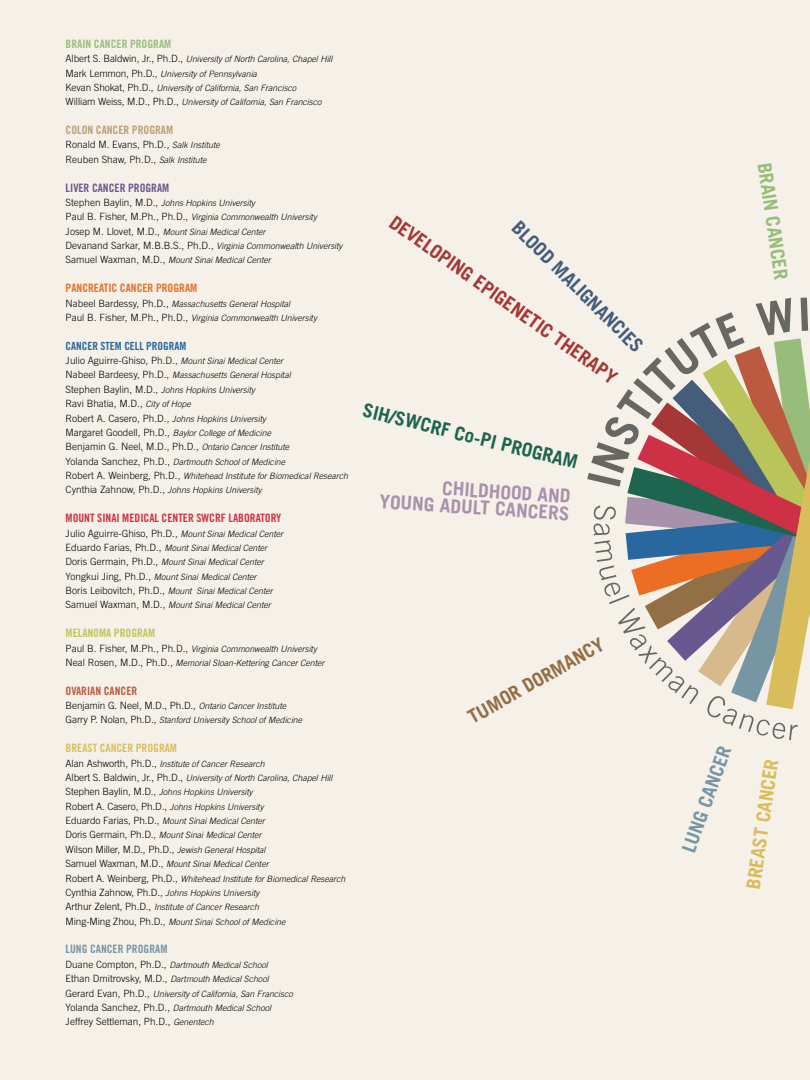
<style>
.page{position:relative;width:810px;height:1080px;background:#f5f1e9}
.page>*{position:absolute;margin:0;border:0;box-sizing:border-box;transform-origin:0 0}
.t1{font:700 19.12px/17.2px "Trade Gothic";color:#aa91ab;text-align:right}
.t2{font:700 19.12px "Trade Gothic";color:#a53736}
.t3{font:700 19.12px "Trade Gothic";color:#1e6550}
.t4{font:700 19.12px "Trade Gothic";color:#445d7b}
.t5{font:700 19.12px "Trade Gothic";color:#936f46}
.t6{font:700 19.12px "Trade Gothic";color:#dabd5b}
.t7{font:700 19.12px "Trade Gothic";color:#98bd7a}
.t8{font:700 19.12px "Trade Gothic";color:#7895a4}
.t9{font:11.62px "Trade Gothic Bold Cond Twenty";color:#ce3045}
.t10{font:11.62px "Trade Gothic Bold Cond Twenty";color:#eb6e24}
.t11{font:11.62px "Trade Gothic Bold Cond Twenty";color:#dabd5b}
.t12{font:11.62px "Trade Gothic Bold Cond Twenty";color:#9abe7b}
.t13{font:11.62px "Trade Gothic Bold Cond Twenty";color:#bc9f75}
.t14{font:11.62px "Trade Gothic Bold Cond Twenty";color:#675890}
.t15{font:11.62px "Trade Gothic Bold Cond Twenty";color:#7895a4}
.t16{font:11.62px "Trade Gothic Bold Cond Twenty";color:#bbc65c}
.t17{font:11.62px "Trade Gothic Bold Cond Twenty";color:#bb5a3f}
.t18{font:11.25px "Trade Gothic Bold Cond Twenty";color:#28689e}
.t19{font:300 10px/14.4px "Trade Gothic";color:#000}
.t20{font:italic 300 8.75px/14.4px "Trade Gothic";color:#000}
.s1{font-style:normal;font-size:10px}
.s2{font-style:italic;font-size:8.75px}
</style>
<div class="page">
<svg style="left:587px;top:298px;width:223px;height:442px"></svg>
<h2 class="t12" style="left:66px;top:37px;width:107px">BRAIN CANCER PROGRAM</h2>
<p class="t20" style="left:66px;top:52px;width:268px"><span class="s1">Albert S. B aldwin, Jr., Ph.D.,</span> University of North Carolina, Chapel Hill <span class="s1">Mark Lemmon, Ph.D.,</span> University of Pennsylvania<br><span class="s1">Kevan Shokat, Ph.D.,</span> University of California, San Francisco<br><span class="s1">William Weiss, M.D., Ph.D.,</span> University of California, San Francisco</p>
<h2 class="t13" style="left:66px;top:123px;width:109px">COLON CANCER PROGRAM</h2>
<p class="t19" style="left:66px;top:138px;width:156px">Ronald M. Evans, Ph.D., <span class="s2">Salk Institute<br></span>Reuben Shaw, Ph.D., <span class="s2">Salk Institute</span></p>
<h2 class="t14" style="left:66px;top:180px;width:105px">LIVER CANCER PROGRAM</h2>
<p class="t20" style="left:66px;top:196px;width:253px"><span class="s1">Stephen B aylin, M.D.,</span> Johns Hopkins University<br><span class="s1">Paul B . Fisher, M.Ph., Ph.D.,</span> Virginia Commonwealth University<br><span class="s1">Josep M. Llovet, M.D.,</span> Mount Sinai Medical Center</p>
<p class="t19" style="left:66px;top:238px;width:278px">Devanand Sarkar, M.B .B .S., Ph.D., <span class="s2">Virginia Commonwealth University</span></p>
<p class="t20" style="left:66px;top:253px;width:207px"><span class="s1">Samuel Waxman, M.D.,</span> Mount Sinai Medical Center</p>
<h2 class="t10" style="left:66px;top:281px;width:133px">PANCREATIC CANCER PROGRAM</h2>
<p class="t20" style="left:66px;top:296px;width:253px"><span class="s1">Nabeel B ardessy, Ph.D.,</span> Massachusetts General Hospital<br><span class="s1">Paul B . Fisher, M.Ph., Ph.D.,</span> Virginia Commonwealth University</p>
<p class="t18" style="left:66px;top:339px;width:122px">CANCER STEM CELL PROGRAM</p>
<p class="t19" style="left:66px;top:353px;width:219px">Julio Aguirre-Ghiso, Ph.D., <span class="s2">Mount Sinai Medical Center</span></p>
<p class="t20" style="left:66px;top:368px;width:227px"><span class="s1">Nabeel B ardeesy, Ph.D.,</span> Massachusetts General Hospital<br><span class="s1">Stephen B aylin, M.D.,</span> Johns Hopkins University</p>
<p class="t19" style="left:66px;top:396px;width:127px">Ravi B hatia, M.D., <span class="s2">City of Hope</span></p>
<p class="t20" style="left:66px;top:411px;width:207px"><span class="s1">Robert A. Casero, Ph.D.,</span> Johns Hopkins University<br><span class="s1">Margaret Goodell, Ph.D.,</span> Baylor College of Medicine</p>
<p class="t19" style="left:66px;top:439px;width:225px">B enjamin G. Neel, M.D., Ph.D., <span class="s2">Ontario Cancer Institute</span></p>
<p class="t20" style="left:66px;top:454px;width:284px"><span class="s1">Yolanda Sanchez, Ph.D.,</span> Dartmouth School of Medicine<br><span class="s1">Robert A. Weinberg, Ph.D.,</span> Whitehead Institute for Biomedical Research<br><span class="s1">Cynthia Zahnow, Ph.D.,</span> Johns Hopkins University</p>
<h2 class="t9" style="left:66px;top:511px;width:217px">MOUNT SINAI MEDICAL CENTER SWCRF LABORATORY</h2>
<p class="t19" style="left:66px;top:526px;width:219px">Julio Aguirre-Ghiso, Ph.D., <span class="s2">Mount Sinai Medical Center</span></p>
<p class="t20" style="left:66px;top:541px;width:209px"><span class="s1">Eduardo Farias, Ph.D.,</span> Mount Sinai Medical Center <span class="s1">Doris Germain, Ph.D.,</span> Mount Sinai Medical Center <span class="s1">Yongkui Jing, Ph.D.,</span> Mount Sinai Medical Center<br><span class="s1">B oris Leibovitch, Ph.D.,</span> Mount Sinai Medical Center <span class="s1">Samuel Waxman, M.D.,</span> Mount Sinai Medical Center</p>
<h2 class="t16" style="left:66px;top:626px;width:91px">MELANOMA PROGRAM</h2>
<p class="t20" style="left:66px;top:641px;width:260px"><span class="s1">Paul B . Fisher, M.Ph., Ph.D.,</span> Virginia Commonwealth University<br><span class="s1">Neal Rosen, M.D., Ph.D.,</span> Memorial Sloan-Kettering Cancer Center</p>
<h2 class="t17" style="left:66px;top:684px;width:73px">OVARIAN CANCER</h2>
<p class="t19" style="left:66px;top:698px;width:222px">B enjamin G. Neel, M.D., Ph.D., <span class="s2">Ontario Cancer Institute</span></p>
<p class="t20" style="left:66px;top:713px;width:238px"><span class="s1">Garry P. Nolan, Ph.D.,</span> Stanford University School of Medicine</p>
<h2 class="t11" style="left:66px;top:741px;width:113px">BREAST CANCER PROGRAM</h2>
<p class="t20" style="left:66px;top:756px;width:268px"><span class="s1">Alan Ashworth, Ph.D.,</span> Institute of Cancer Research<br><span class="s1">Albert S. B aldwin, Jr., Ph.D.,</span> University of North Carolina, Chapel Hill <span class="s1">Stephen B aylin, M.D.,</span> Johns Hopkins University<br><span class="s1">Robert A. Casero, Ph.D.,</span> Johns Hopkins University<br><span class="s1">Eduardo Farias, Ph.D.,</span> Mount Sinai Medical Center<br><span class="s1">Doris Germain, Ph.D.,</span> Mount Sinai Medical Center</p>
<p class="t19" style="left:66px;top:842px;width:201px">Wilson Miller, M.D., Ph.D., <span class="s2">Jewish General Hospital</span></p>
<p class="t20" style="left:66px;top:857px;width:281px"><span class="s1">Samuel Waxman, M.D.,</span> Mount Sinai Medical Center<br><span class="s1">Robert A. Weinberg, Ph.D.,</span> Whitehead Institute for Biomedical Research <span class="s1">Cynthia Zahnow, Ph.D.,</span> Johns Hopkins University<br><span class="s1">Arthur Zelent, Ph.D.,</span> Institute of Cancer Research<br><span class="s1">Ming-Ming Zhou, Ph.D.,</span> Mount Sinai School of Medicine</p>
<h2 class="t15" style="left:66px;top:942px;width:103px">LUNG CANCER PROGRAM</h2>
<p class="t20" style="left:66px;top:957px;width:229px"><span class="s1">Duane Compton, Ph.D.,</span> Dartmouth Medical School <span class="s1">Ethan Dmitrovsky, M.D.,</span> Dartmouth Medical School <span class="s1">Gerard Evan, Ph.D.,</span> University of California, San Francisco <span class="s1">Yolanda Sanchez, Ph.D.,</span> Dartmouth Medical School</p>
<p class="t19" style="left:66px;top:1014px;width:150px">Jeffrey Settleman, Ph.D., <span class="s2">Genentech</span></p>
<h1 class="t2" style="left:398px;top:211px;width:276px;rotate:35deg">DEVELOPING EPIGENETIC THERAPY</h1>
<h1 class="t3" style="left:366px;top:398px;width:223px;rotate:14deg">SIH/SWCRF Co-PI PROGRAM</h1>
<h1 class="t4" style="left:524px;top:216px;width:178px;rotate:45deg">BLOOD MALIGNANCIES</h1>
<h1 class="t1" style="left:381px;top:474px;width:192px;rotate:4deg">CHILDHOOD AND<br>YOUNG ADULT CANCERS</h1>
<h1 class="t5" style="left:464px;top:707px;width:155px;rotate:-29deg">TUMOR DORMANCY</h1>
<h1 class="t7" style="left:776px;top:161px;width:120px;rotate:82deg">BRAIN CANCER</h1>
<h1 class="t8" style="left:677px;top:848px;width:113px;rotate:-70deg">LUNG CANCER</h1>
<h1 class="t6" style="left:742px;top:887px;width:132px;rotate:-82deg">BREAST CANCER</h1>
</div>
